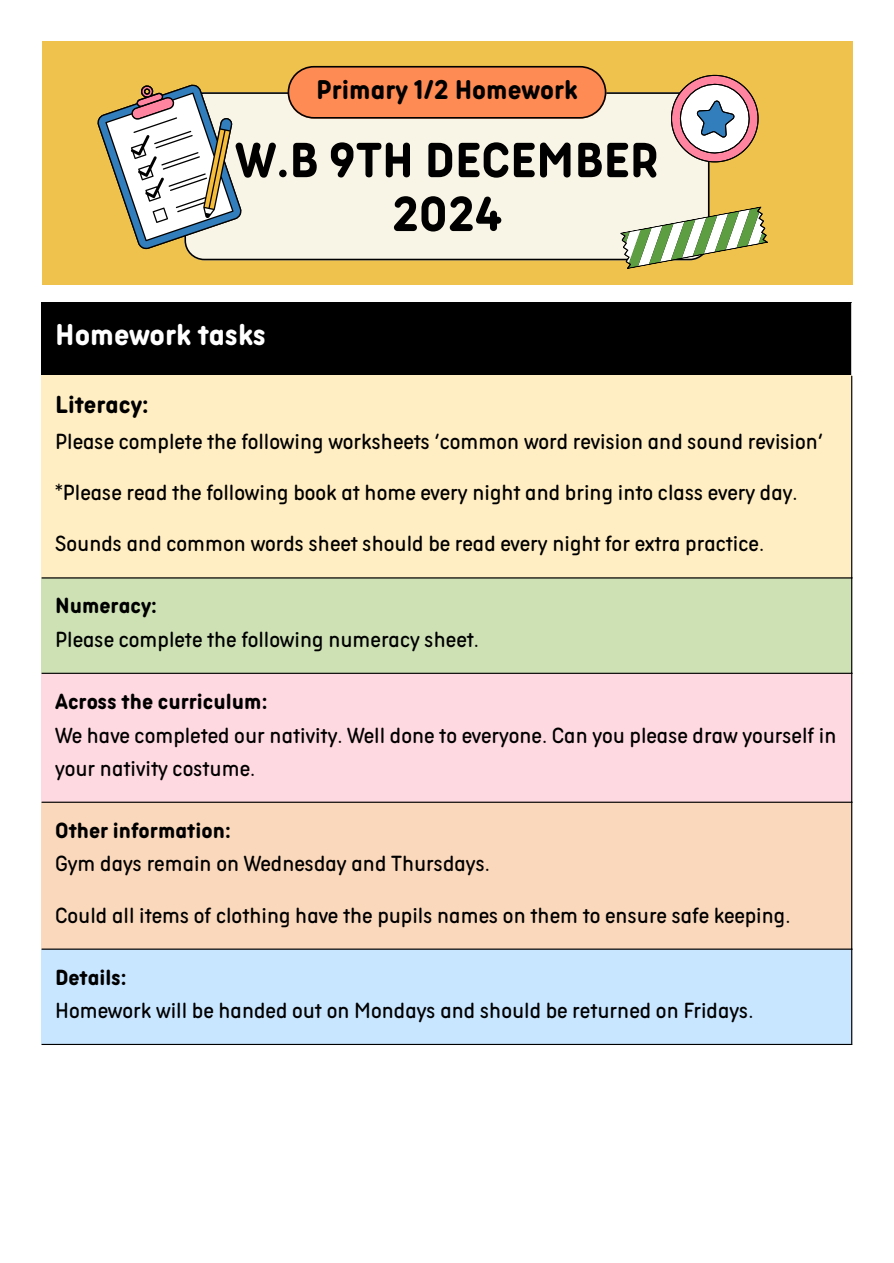
<style>
.page{position:relative;width:894px;height:1263px;background:#fff}
.page>*{position:absolute;margin:0;border:0;box-sizing:border-box;transform-origin:0 0}
.t1{font:54px/53.8px "Aristotelica Pro Cnd Txt Bld";color:#000;text-align:center}
.t2{font:33px "Aristotelica Pro Cnd Txt Bld";color:#fff}
.t3{font:29.7px "Aristotelica Pro Cnd Txt Bld";color:#000}
.t4{font:27px "Aristotelica Pro Cnd Txt Bld";color:#000}
.t5{font:24px/33.8px "Aristotelica Pro Cnd Txt";color:#000}
.s1{font-family:"Aristotelica Pro Cnd Txt Bld"}
</style>
<div class="page">
<div style="left:42px;top:42px;width:810px;height:243px;background:#efc14d"></div>
<div style="left:186px;top:92px;width:523px;height:168px;background:#f8f5e7"></div>
<svg style="left:287px;top:66px;width:319px;height:53px;background:#ee8551"></svg>
<svg style="left:620px;top:206px;width:147px;height:63px"></svg>
<svg style="left:662px;top:74px;width:97px;height:97px"></svg>
<svg style="left:97px;top:84px;width:144px;height:165px"></svg>
<div style="left:42px;top:303px;width:809px;height:73px;background:#000"></div>
<div style="left:42px;top:376px;width:809px;height:202px;background:#ffeec3"></div>
<div style="left:42px;top:578px;width:809px;height:96px;background:#cde1b5"></div>
<div style="left:42px;top:673px;width:809px;height:129px;background:#ffd9e1"></div>
<div style="left:42px;top:802px;width:809px;height:147px;background:#fad8bc"></div>
<div style="left:42px;top:949px;width:809px;height:96px;background:#c8e6ff"></div>
<hr style="left:850px;top:303px;width:2px;height:73px;background:#fff">
<hr style="left:850px;top:376px;width:2px;height:668px;background:#000">
<hr style="left:42px;top:577px;width:810px;height:1px;background:#000">
<hr style="left:42px;top:673px;width:810px;height:1px;background:#000">
<hr style="left:42px;top:802px;width:810px;height:1px;background:#000">
<hr style="left:42px;top:948px;width:810px;height:2px;background:#000">
<hr style="left:42px;top:1044px;width:810px;height:1px;background:#000">
<p class="t3" style="left:316px;top:80px;width:263px">Primary 1/2 Homework</p>
<p class="t1" style="left:235px;top:138px;width:425px">W.B 9TH DECEMBER<br>2024</p>
<p class="t2" style="left:55px;top:324px;width:212px">Homework tasks</p>
<h1 class="t4" style="left:55px;top:396px;width:95px">Literacy:</h1>
<h1 class="t5" style="left:55px;top:426px;width:769px">Please complete the following worksheets ‘common word revision and sound revision’</h1>
<p class="t5" style="left:55px;top:477px;width:743px">*Please read the following book at home every night and bring into class every day.</p>
<p class="t5" style="left:55px;top:529px;width:710px">Sounds and common words sheet should be read every night for extra practice.</p>
<h1 class="t5" style="left:55px;top:591px;width:425px"><span class="s1">Numeracy:<br></span>Please complete the following numeracy sheet.</h1>
<h1 class="t5" style="left:55px;top:686px;width:782px"><span class="s1">Across the curriculum:<br></span>We have completed our nativity. Well done to everyone. Can you please draw yourself in your nativity costume.</h1>
<h1 class="t5" style="left:55px;top:815px;width:436px"><span class="s1">Other information:<br></span>Gym days remain on Wednesday and Thursdays.</h1>
<p class="t5" style="left:55px;top:901px;width:736px">Could all items of clothing have the pupils names on them to ensure safe keeping.</p>
<h1 class="t5" style="left:55px;top:962px;width:699px"><span class="s1">Details:<br></span>Homework will be handed out on Mondays and should be returned on Fridays.</h1>
</div>
